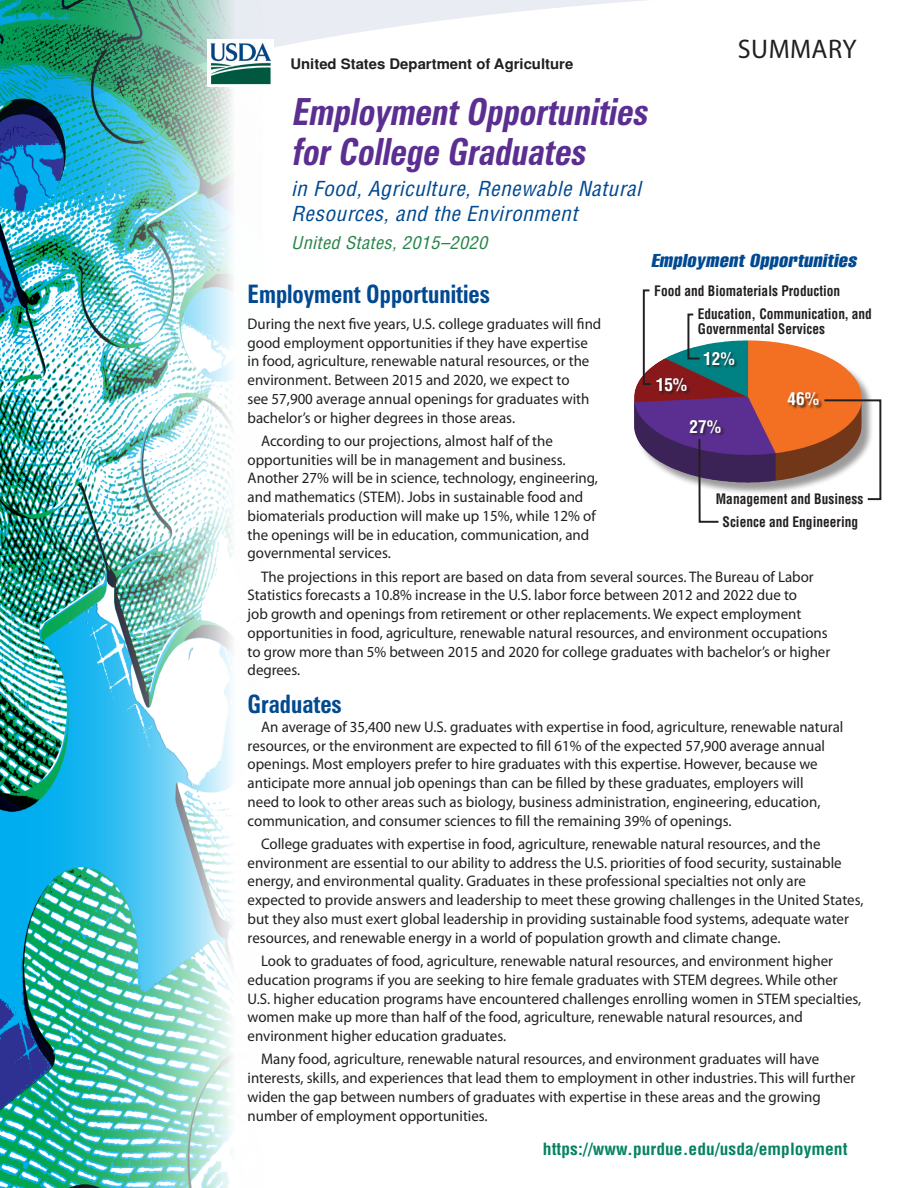
<style>
.page{position:relative;width:918px;height:1188px;background:#fff}
.page>*{position:absolute;margin:0;border:0;box-sizing:border-box;transform-origin:0 0}
.t1{font:italic 700 condensed 37.5px "Zurich BT";color:#5b2e91;scale:.9 1}
.Body_text{font:27px "Myriad Pro";letter-spacing:.02em;color:#231f20}
.Subhead_1{font:700 condensed 25.5px "Zurich BT";color:#014990;scale:.9 1}
.t2{font:italic condensed 20.1px/24.5px "Helvetica";letter-spacing:.02em;color:#014990;scale:1.06 1}
.t3{font:italic extra-condensed 18.15px "Helvetica";color:#014990;scale:1.15 1}
.t4{font:italic condensed 17.25px "Helvetica";letter-spacing:.02em;color:#28844a;scale:1.06 1}
.t5{font:700 condensed 17.25px "Helvetica";color:#fff}
.t6{font:700 condensed 16.5px "Helvetica";color:#058362;scale:1.06 1}
.Body_text-2{font:15.3px/18.8px "Myriad Pro";color:#231f20}
.t7{font:700 14.4px "Helvetica";color:#231f20}
.t8{font:700 condensed 14.1px/22.6px "Helvetica";color:#231f20;text-align:center;scale:.95 1}
</style>
<div class="page">
<img style="left:0;top:176px;width:232px;height:1012px">
<img style="left:0;top:0;width:646px;height:176px">
<img style="left:208px;top:39px;width:65px;height:47px">
<svg style="left:290px;top:57px;width:285px;height:17px"></svg>
<div style="left:635px;top:342px;width:239px;height:153px;background:#231f20;opacity:.45"></div>
<img style="left:634px;top:340px;width:228px;height:143px">
<div style="left:788px;top:392px;width:34px;height:18px;background:#231f20;opacity:.75"></div>
<div style="left:690px;top:420px;width:34px;height:17px;background:#231f20;opacity:.75"></div>
<div style="left:656px;top:377px;width:34px;height:18px;background:#231f20;opacity:.75"></div>
<div style="left:704px;top:351px;width:34px;height:18px;background:#231f20;opacity:.75"></div>
<svg style="left:822px;top:398px;width:60px;height:103px"></svg>
<svg style="left:697px;top:437px;width:23px;height:86px"></svg>
<svg style="left:686px;top:313px;width:16px;height:48px"></svg>
<svg style="left:642px;top:289px;width:11px;height:97px"></svg>
<p class="t7" style="left:290px;top:56px;width:284px">United States Department of Agriculture</p>
<p class="t1" style="left:291px;top:89px;width:406px">EmploymentOpportunities</p>
<p class="t1" style="left:291px;top:129px;width:337px">forCollege Graduates</p>
<p class="t2" style="left:291px;top:176px;width:331px">in Food, Agriculture, Renewable Natural<br>Resources, and the Environment</p>
<p class="t4" style="left:291px;top:232px;width:187px">United States, 2015–2020</p>
<p class="Body_text" style="left:738px;top:34px;width:120px">SUMMARY</p>
<p class="t3" style="left:651px;top:251px;width:183px">Employment Opportunities</p>
<p class="Subhead_1" style="left:248px;top:279px;width:271px">Employment Opportunities</p>
<p class="Body_text-2" style="left:248px;top:315px;width:355px">During the next five years, U.S. college graduates will find good employment opportunities if they have expertise in food, agriculture, renewable natural resources, or the environment. Between 2015 and 2020, we expect to<br>see 57,900 average annual openings for graduates with bachelor’s or higher degrees in those areas.</p>
<p class="Body_text-2" style="left:248px;top:432px;width:352px;text-indent:14px">According to our projections, almost half of the opportunities will be in management and business.<br>Another 27% will be in science, technology, engineering, and mathematics (STEM). Jobs in sustainable food and biomaterials production will make up 15%, while 12% of the openings will be in education, communication, and governmental services.</p>
<p class="Body_text-2" style="left:248px;top:568px;width:584px;text-indent:14px">The projections in this report are based on data from several sources. The Bureau of Labor Statistics forecasts a 10.8% increase in the U.S. labor force between 2012 and 2022 due to<br>job growth and openings from retirement or other replacements. We expect employment opportunities in food, agriculture, renewable natural resources, and environment occupations to grow more than 5% between 2015 and 2020 for college graduates with bachelor’s or higher degrees.</p>
<p class="Subhead_1" style="left:248px;top:688px;width:106px">Graduates</p>
<p class="Body_text-2" style="left:248px;top:718px;width:597px;text-indent:14px">An average of 35,400 new U.S. graduates with expertise in food, agriculture, renewable natural resources, or the environment are expected to fill 61% of the expected 57,900 average annual openings. Most employers prefer to hire graduates with this expertise. However, because we anticipate more annual job openings than can be filled by these graduates, employers will<br>need to look to other areas such as biology, business administration, engineering, education, communication, and consumer sciences to fill the remaining 39% of openings.</p>
<p class="Body_text-2" style="left:248px;top:835px;width:617px;text-indent:14px">College graduates with expertise in food, agriculture, renewable natural resources, and the environment are essential to our ability to address the U.S. priorities of food security, sustainable energy, and environmental quality. Graduates in these professional specialties not only are expected to provide answers and leadership to meet these growing challenges in the United States, but they also must exert global leadership in providing sustainable food systems, adequate water resources, and renewable energy in a world of population growth and climate change.</p>
<p class="Body_text-2" style="left:248px;top:952px;width:615px;text-indent:14px">Look to graduates of food, agriculture, renewable natural resources, and environment higher education programs if you are seeking to hire female graduates with STEM degrees. While other U.S. higher education programs have encountered challenges enrolling women in STEM specialties, women make up more than half of the food, agriculture, renewable natural resources, and environment higher education graduates.</p>
<p class="Body_text-2" style="left:248px;top:1050px;width:609px;text-indent:14px">Many food, agriculture, renewable natural resources, and environment graduates will have interests, skills, and experiences that lead them to employment in other industries. This will further widen the gap between numbers of graduates with expertise in these areas and the growing number of employment opportunities.</p>
<p class="t8" style="left:654px;top:279px;width:197px">Food and Biomaterials Production</p>
<p class="t8" style="left:698px;top:307px;width:185px;line-height:14.1px;text-align:left">Education, Communication, and<br>Governmental Services</p>
<p class="t5" style="left:703px;top:348px;width:33px">12%</p>
<p class="t5" style="left:656px;top:374px;width:33px">15%</p>
<p class="t5" style="left:788px;top:389px;width:33px">46%</p>
<p class="t5" style="left:690px;top:416px;width:33px">27%</p>
<p class="t8" style="left:716px;top:488px;width:157px">Management and Business<br>Science and Engineering</p>
<p class="t6" style="left:543px;top:1139px;width:289px">https://www.purdue.edu/usda/employment</p>
</div>
